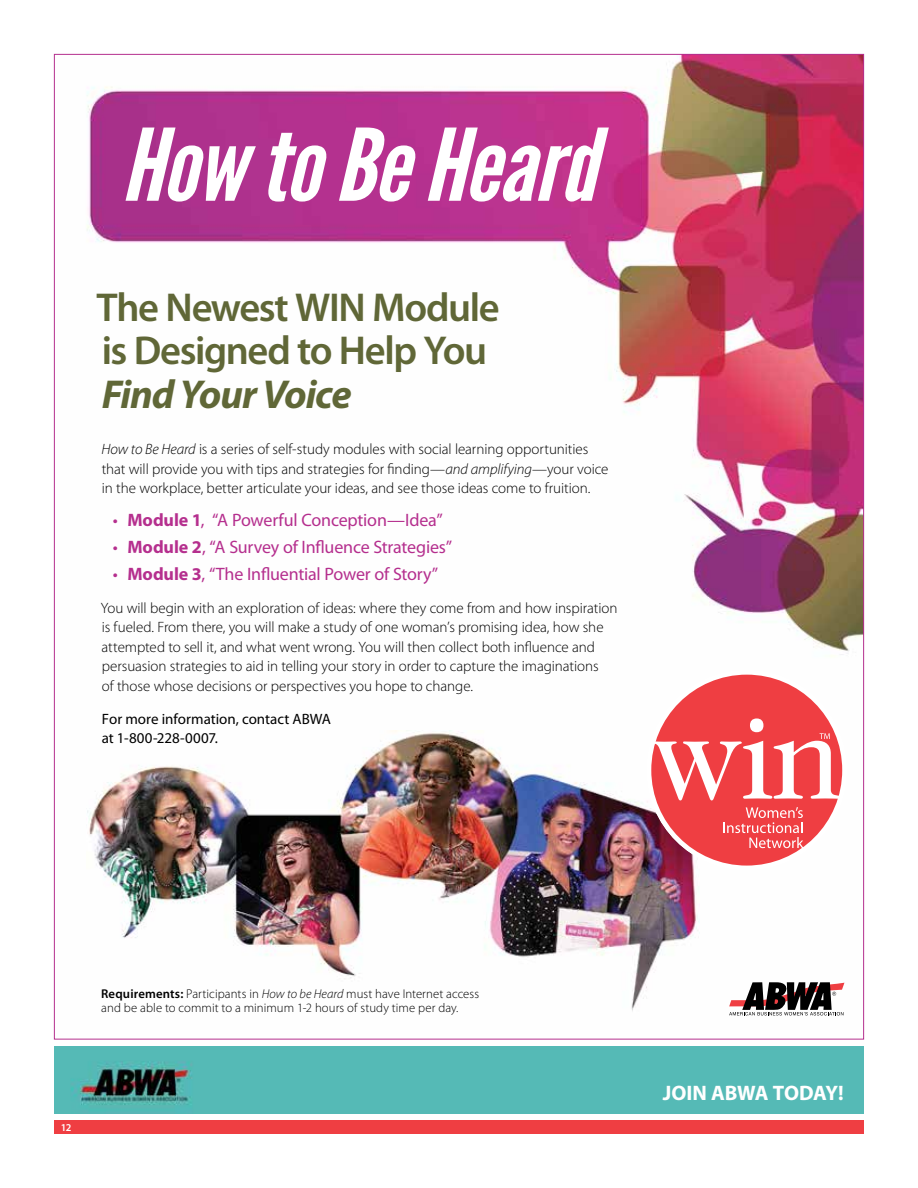
<style>
.page{position:relative;width:918px;height:1188px;background:#fff}
.page>*{position:absolute;margin:0;border:0;box-sizing:border-box;transform-origin:0 0}
.t1{font:600 40.5px/43.5px "Myriad Pro";letter-spacing:-.035em;color:#606737}
.t2{font:italic 700 40.5px "Myriad Pro";letter-spacing:-.03em;color:#606737}
.t3{font:700 21px "Myriad Pro";letter-spacing:-.015em;color:#fff}
.t4{font:18px "Myriad Pro";letter-spacing:-.01em;color:#b52f8e}
.t5{font:300 15px/19.5px "Myriad Pro";letter-spacing:-.005em;color:#000}
.t6{font:15px/19.5px "Myriad Pro";color:#000}
.t7{font:300 12.75px/15px "Myriad Pro";letter-spacing:.005em;color:#000}
.t8{font:600 10.5px "Myriad Pro";color:#fff}
.s1{font-style:italic}
.s2{font-weight:700}
.s3{font-weight:600}
</style>
<div class="page">
<div style="left:54px;top:1120px;width:810px;height:14px;background:#ef3e42"></div>
<div style="left:54px;top:1046px;width:810px;height:68px;background:#55bab6"></div>
<img style="left:87px;top:56px;width:775px;height:960px">
<svg style="left:126px;top:128px;width:483px;height:74px"></svg>
<svg style="left:729px;top:982px;width:115px;height:33px"></svg>
<img style="left:87px;top:731px;width:612px;height:281px">
<div style="left:646px;top:670px;width:201px;height:201px;background:#fff;border-radius:50%"></div>
<svg style="left:651px;top:675px;width:191px;height:191px"></svg>
<h1 class="t1" style="left:97px;top:284px;width:405px">The Newest WIN Module is Designed to Help You</h1>
<h1 class="t2" style="left:102px;top:368px;width:252px">Find Your Voice</h1>
<p class="t5" style="left:101px;top:439px;width:509px"><span class="s1">How to Be Heard</span> is a series of self-study modules with social learning opportunities that will provide you with tips and strategies for finding—<span class="s1">and amplifying</span>—your voice in the workplace, better articulate your ideas, and see those ideas come to fruition.</p>
<p class="t4" style="left:113px;top:509px;width:332px">• <span class="s2">Module 1</span>, “A Powerful Conception—Idea”</p>
<p class="t4" style="left:113px;top:536px;width:341px">• <span class="s2">Module 2</span>, “A Survey of Influence Strategies”</p>
<p class="t4" style="left:113px;top:562px;width:327px">• <span class="s2">Module 3</span>, “The Influential Power of Story”</p>
<p class="t5" style="left:101px;top:598px;width:518px">You will begin with an exploration of ideas: where they come from and how inspiration is fueled. From there, you will make a study of one woman’s promising idea, how she attempted to sell it, and what went wrong. You will then collect both influence and persuasion strategies to aid in telling your story in order to capture the imaginations<br>of those whose decisions or perspectives you hope to change.</p>
<p class="t6" style="left:102px;top:709px;width:231px">For more information, contact ABWA at 1-800-228-0007.</p>
<p class="t7" style="left:101px;top:986px;width:379px"><span class="s3">Requirements:</span> Participants in <span class="s1">How to be Heard</span> must have Internet access and be able to commit to a minimum 1-2 hours of study time per day.</p>
<p class="t8" style="left:61px;top:1121px;width:12px">12</p>
<h2 class="t3" style="left:663px;top:1079px;width:182px">JOIN ABWA TODAY!</h2>
</div>
